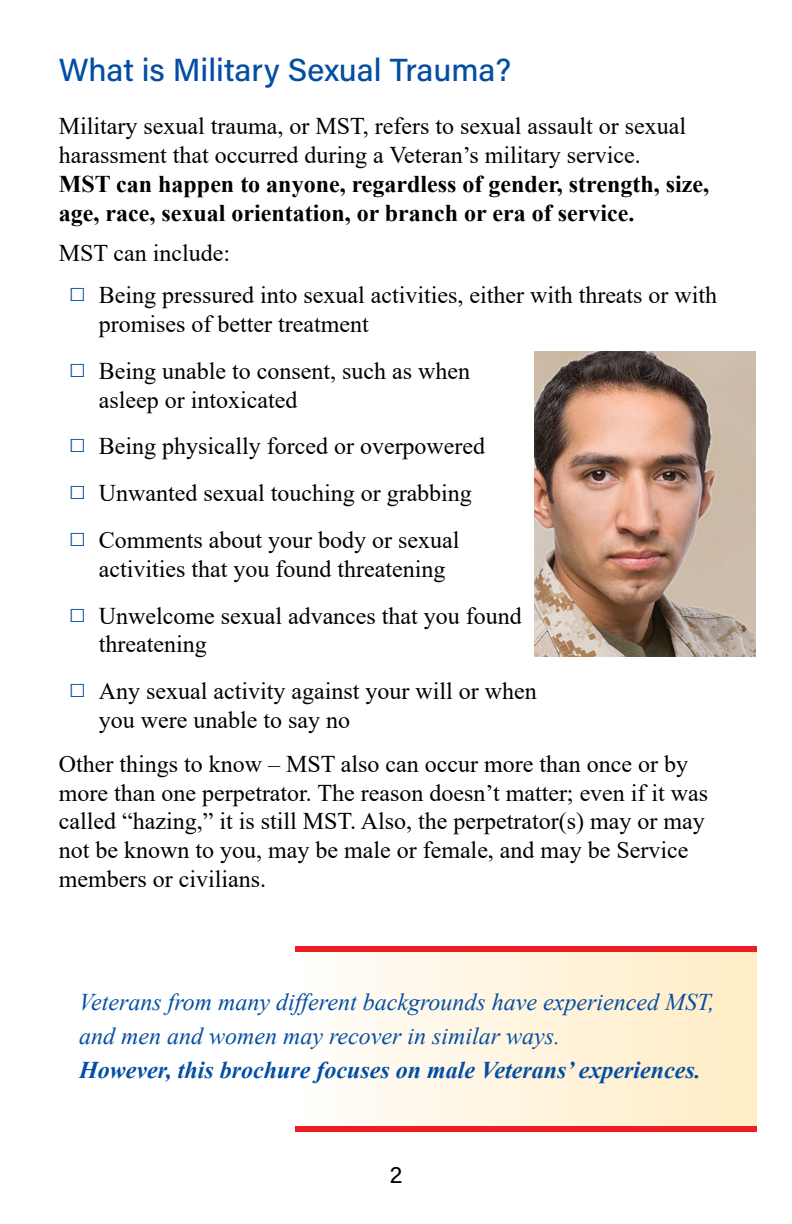
<style>
.page{position:relative;width:792px;height:1224px;background:#fff}
.page>*{position:absolute;margin:0;border:0;box-sizing:border-box;transform-origin:0 0}
.t1{font:32px "Acumin Variable Concept";letter-spacing:-.005em;color:#034ea2}
.t2{font:28.8px "Times New Roman";color:#034ea2}
.t3{font:24px/28.8px "Times New Roman";color:#000}
.t4{font:italic 24px/34px "Times New Roman";color:#034ea2}
.t5{font:italic 700 24px "Times New Roman";color:#034ea2}
.t6{font:24px "Acumin Variable Concept";color:#000}
.s1{font-weight:700}
</style>
<div class="page">
<div style="left:295px;top:951px;width:461px;height:179px;background:linear-gradient(to right,#fffefb,#ffecc4)"></div>
<div style="left:295px;top:946px;width:461px;height:6px;background:#ed1d24"></div>
<div style="left:295px;top:1126px;width:461px;height:6px;background:#ed1d24"></div>
<img style="left:535px;top:351px;width:221px;height:306px">
<h2 class="t1" style="left:59px;top:48px;width:454px">What is Military Sexual Trauma?</h2>
<p class="t3" style="left:59px;top:111px;width:652px">Military sexual trauma, or MST, refers to sexual assault or sexual harassment that occurred during a Veteran’s military service.<br><span class="s1">MST can happen to anyone, regardless of gender, strength, size, age, race, sexual orientation, or branch or era of service.</span></p>
<p class="t3" style="left:59px;top:237px;width:173px">MST can include:</p>
<p class="t2" style="left:69px;top:271px;width:19px">□</p>
<p class="t3" style="left:99px;top:280px;width:620px">Being pressured into sexual activities, either with threats or with promises of better treatment</p>
<p class="t2" style="left:69px;top:347px;width:19px">□</p>
<p class="t3" style="left:99px;top:356px;width:373px">Being unable to consent, such as when asleep or intoxicated</p>
<p class="t2" style="left:69px;top:422px;width:19px">□</p>
<p class="t3" style="left:99px;top:431px;width:388px">Being physically forced or overpowered</p>
<p class="t2" style="left:69px;top:469px;width:19px">□</p>
<p class="t3" style="left:99px;top:478px;width:375px">Unwanted sexual touching or grabbing</p>
<p class="t2" style="left:69px;top:516px;width:19px">□</p>
<p class="t3" style="left:99px;top:525px;width:362px">Comments about your body or sexual activities that you found threatening</p>
<p class="t2" style="left:69px;top:592px;width:19px">□</p>
<p class="t3" style="left:99px;top:600px;width:425px">Unwelcome sexual advances that you found threatening</p>
<p class="t2" style="left:69px;top:667px;width:19px">□</p>
<p class="t3" style="left:99px;top:676px;width:439px">Any sexual activity against your will or when you were unable to say no</p>
<p class="t3" style="left:59px;top:749px;width:651px">Other things to know – MST also can occur more than once or by more than one perpetrator. The reason doesn’t matter; even if it was called “hazing,” it is still MST. Also, the perpetrator(s) may or may not be known to you, may be male or female, and may be Service members or civilians.</p>
<p class="t4" style="left:79px;top:984px;width:637px">Veterans from many different backgrounds have experienced MST, and men and women may recover in similar ways.</p>
<p class="t5" style="left:79px;top:1053px;width:623px">However, this brochure focuses on male Veterans’ experiences.</p>
<p class="t6" style="left:390px;top:1158px;width:14px">2</p>
</div>
